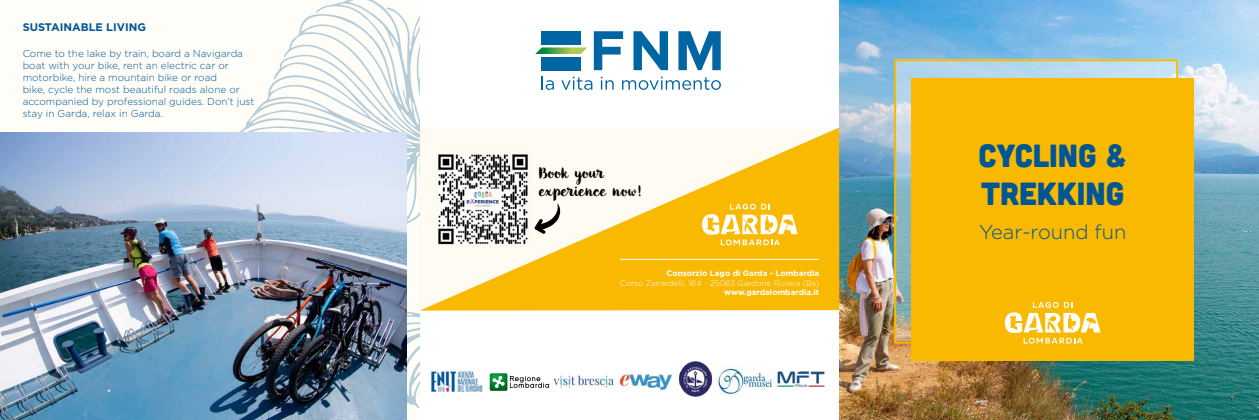
<style>
.page{position:relative;width:1259px;height:420px;background:#fff}
.page>*{position:absolute;margin:0;border:0;box-sizing:border-box;transform-origin:0 0}
.t1{font:32px/38.4px "Cubano";color:#005695}
.t2{font:300 20px "Gotham";color:#005695}
.t3{font:15px/18px "Botanica Script";color:#000}
.t4{font:700 11px "Gotham";color:#005695}
.t5{font:300 10px/12px "Gotham";color:#005695}
.t6{font:700 8px "Gotham";color:#fff}
.t7{font:300 8px "Gotham";color:#fff}
</style>
<div class="page">
<svg style="left:239px;top:0;width:181px;height:408px"></svg>
<img style="left:839px;top:0;width:420px;height:420px">
<svg style="left:897px;top:62px;width:278px;height:278px;background:#aecede"></svg>
<div style="left:894px;top:59px;width:284px;height:284px;border:2px solid #f8b900"></div>
<div style="left:911px;top:78px;width:282px;height:282px;background:#f8b900"></div>
<svg style="left:1005px;top:302px;width:95px;height:41px"></svg>
<img style="left:0;top:132px;width:407px;height:288px">
<svg style="left:420px;top:127px;width:419px;height:183px;fill:#f8b900"></svg>
<hr style="left:620px;top:259px;width:199px;height:1px;background:#fff">
<svg style="left:702px;top:203px;width:95px;height:42px"></svg>
<svg style="left:534px;top:203px;width:26px;height:31px"></svg>
<img style="left:435px;top:150px;width:95px;height:96px">
<svg style="left:594px;top:31px;width:29px;height:39px"></svg>
<svg style="left:633px;top:31px;width:35px;height:39px"></svg>
<svg style="left:678px;top:31px;width:43px;height:39px"></svg>
<div style="left:542px;top:31px;width:39px;height:13px;background:#0065a3"></div>
<div style="left:542px;top:57px;width:39px;height:13px;background:#0065a3"></div>
<svg style="left:535px;top:47px;width:52px;height:7px"></svg>
<svg style="left:542px;top:76px;width:12px;height:14px"></svg>
<svg style="left:561px;top:77px;width:31px;height:13px"></svg>
<svg style="left:601px;top:77px;width:12px;height:13px"></svg>
<svg style="left:622px;top:77px;width:99px;height:13px"></svg>
<img style="left:490px;top:373px;width:17px;height:17px">
<svg style="left:492px;top:375px;width:57px;height:13px"></svg>
<img style="left:677px;top:361px;width:36px;height:36px">
<img style="left:718px;top:364px;width:52px;height:31px">
<img style="left:430px;top:369px;width:52px;height:23px">
<img style="left:619px;top:374px;width:53px;height:16px">
<img style="left:554px;top:375px;width:60px;height:13px">
<img style="left:770px;top:371px;width:55px;height:17px">
<p class="t4" style="left:23px;top:21px;width:125px">SUSTAINABLE LIVING</p>
<p class="t5" style="left:23px;top:47px;width:233px">Come to the lake by train, board a Navigarda boat with your bike, rent an electric car or motorbike, hire a mountain bike or road<br>bike, cycle the most beautiful roads alone or accompanied by professional guides. Don’t just stay in Garda, relax in Garda.</p>
<h3 class="t3" style="left:539px;top:165px;width:104px">Book your experience now!</h3>
<p class="t6" style="left:666px;top:268px;width:154px">Consorzio Lago di Garda - Lombardia</p>
<p class="t7" style="left:620px;top:278px;width:201px">Corso Zanardelli, 164 - 25083 Gardone Riviera (Bs)</p>
<p class="t6" style="left:724px;top:288px;width:96px">www.gardalombardia.it</p>
<h1 class="t1" style="left:978px;top:134px;width:150px">CYCLING &amp;<br>TREKKING</h1>
<h2 class="t2" style="left:979px;top:221px;width:149px">Year-round fun</h2>
</div>
